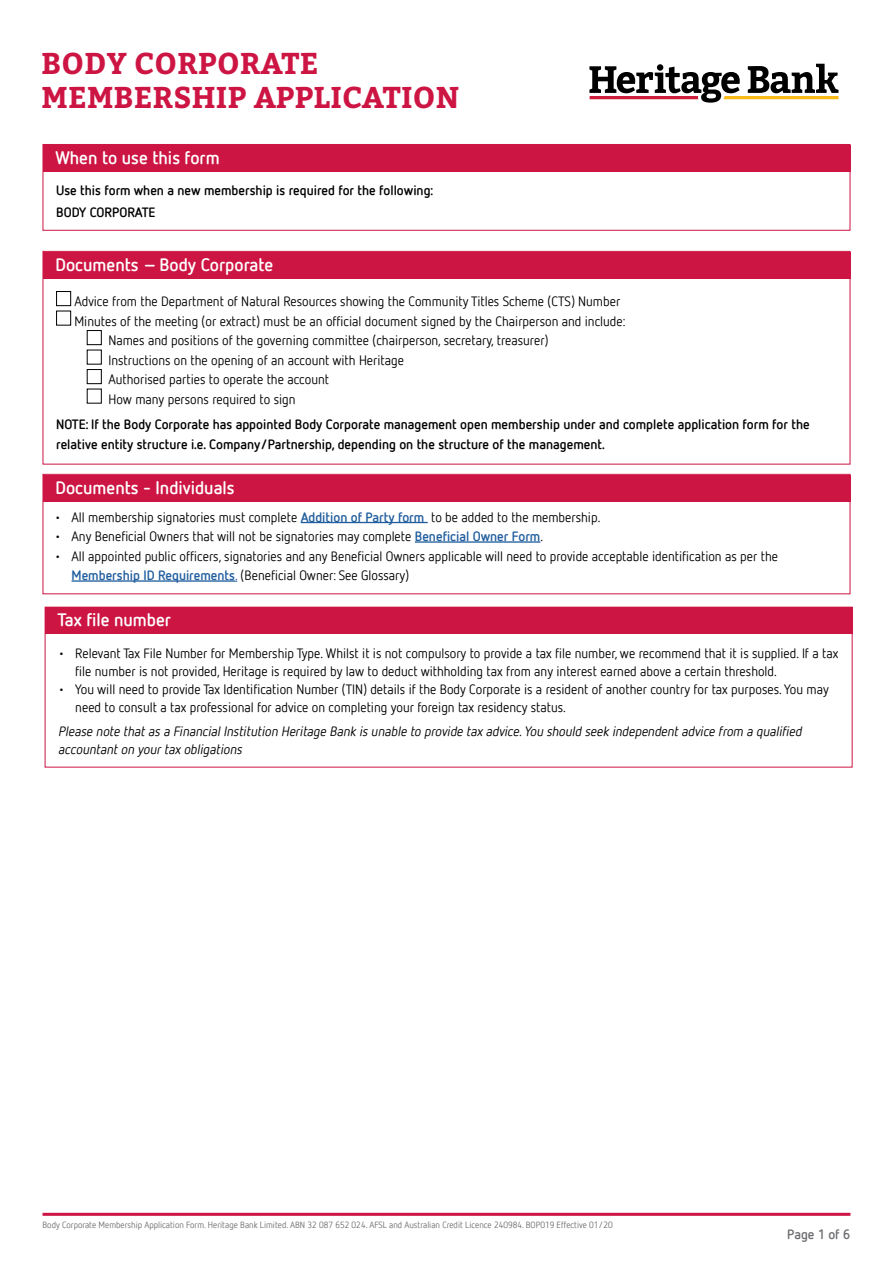
<style>
.page{position:relative;width:893px;height:1263px;background:#fff}
.page>*{position:absolute;margin:0;border:0;box-sizing:border-box;transform-origin:0 0}
.t1{font:700 30px/33px "Bitter";letter-spacing:.01em;color:#cd1543}
.t2{font:700 18px "Netto Offc";color:#fff}
.t3{font:13.5px/18px "Netto Offc";color:#000}
.t4{font:700 13.5px/22.2px "Netto Offc";color:#000}
.t5{font:italic 13.5px/18px "Netto Offc";color:#000}
.t6{font:700 13.5px "Netto Offc";color:#6d6e71}
.t7{font:9px "Netto Offc";color:#6d6e71}
.s1{font-weight:700;color:#215e9e}
.s2{color:#215e9e}
</style>
<div class="page">
<svg style="left:589px;top:64px;width:249px;height:39px"></svg>
<hr style="left:43px;top:1213px;width:807px;height:3px;background:#cd1543">
<div style="left:43px;top:145px;width:807px;height:26px;background:#cd1543"></div>
<div style="left:43px;top:144px;width:807px;height:87px;border:1px solid #cd1543"></div>
<div style="left:43px;top:252px;width:807px;height:26px;background:#cd1543"></div>
<div style="left:43px;top:251px;width:807px;height:214px;border:1px solid #cd1543"></div>
<div style="left:56px;top:291px;width:15px;height:15px;border:1px solid #000"></div>
<div style="left:56px;top:311px;width:15px;height:14px;border:1px solid #000"></div>
<div style="left:87px;top:330px;width:15px;height:15px;border:1px solid #000"></div>
<div style="left:87px;top:350px;width:15px;height:14px;border:1px solid #000"></div>
<div style="left:87px;top:369px;width:15px;height:15px;border:1px solid #000"></div>
<div style="left:87px;top:389px;width:15px;height:14px;border:1px solid #000"></div>
<div style="left:45px;top:608px;width:807px;height:26px;background:#cd1543"></div>
<div style="left:45px;top:607px;width:808px;height:160px;border:1px solid #cd1543"></div>
<div style="left:43px;top:475px;width:807px;height:26px;background:#cd1543"></div>
<div style="left:43px;top:474px;width:807px;height:120px;border:1px solid #cd1543"></div>
<hr style="left:301px;top:522px;width:127px;height:1px;background:#215e9e">
<hr style="left:415px;top:541px;width:125px;height:2px;background:#215e9e">
<hr style="left:72px;top:580px;width:163px;height:2px;background:#215e9e">
<h1 class="t1" style="left:42px;top:47px;width:419px">BODY CORPORATE<br>MEMBERSHIP APPLICATION</h1>
<h2 class="t2" style="left:55px;top:146px;width:166px">When to use this form</h2>
<p class="t4" style="left:56px;top:178px;width:379px">Use this form when a new membership is required for the following:<br>BODY CORPORATE</p>
<h2 class="t2" style="left:55px;top:253px;width:219px">Documents – Body Corporate</h2>
<p class="t3" style="left:74px;top:292px;width:547px">Advice from the Department of Natural Resources showing the Community Titles Scheme (CTS) Number</p>
<p class="t3" style="left:74px;top:311px;width:553px">Minutes of the meeting (or extract) must be an official document signed by the Chairperson and include:</p>
<p class="t3" style="left:108px;top:331px;width:442px">Names and positions of the governing committee (chairperson, secretary, treasurer)</p>
<p class="t3" style="left:108px;top:350px;width:297px">Instructions on the opening of an account with Heritage</p>
<p class="t3" style="left:108px;top:370px;width:222px">Authorised parties to operate the account</p>
<p class="t3" style="left:108px;top:389px;width:189px">How many persons required to sign</p>
<p class="t4" style="left:56px;top:414px;width:755px;line-height:19.5px">NOTE: If the Body Corporate has appointed Body Corporate management open membership under and complete application form for the relative entity structure i.e. Company/Partnership, depending on the structure of the management.</p>
<h2 class="t2" style="left:55px;top:476px;width:181px">Documents - Individuals</h2>
<p class="t3" style="left:55px;top:508px;width:547px">• All membership signatories must complete <span class="s1">Addition of Party form</span> to be added to the membership.</p>
<p class="t3" style="left:55px;top:527px;width:490px">• Any Beneficial Owners that will not be signatories may complete <span class="s1">Beneficial Owner Form</span>.</p>
<p class="t3" style="left:72px;top:546px;width:708px;line-height:19.5px;text-indent:-17px">• All appointed public officers, signatories and any Beneficial Owners applicable will need to provide acceptable identification as per the<br><span class="s1">Membership ID Requirements</span><span class="s2">.</span> (Beneficial Owner: See Glossary)</p>
<h2 class="t2" style="left:58px;top:609px;width:115px">Tax file number</h2>
<p class="t3" style="left:75px;top:644px;width:764px;text-indent:-17px">• Relevant Tax File Number for Membership Type. Whilst it is not compulsory to provide a tax file number, we recommend that it is supplied. If a tax file number is not provided, Heritage is required by law to deduct withholding tax from any interest earned above a certain threshold.</p>
<p class="t3" style="left:75px;top:680px;width:755px;text-indent:-17px">• You will need to provide Tax Identification Number (TIN) details if the Body Corporate is a resident of another country for tax purposes. You may need to consult a tax professional for advice on completing your foreign tax residency status.</p>
<p class="t5" style="left:58px;top:722px;width:748px">Please note thatas a FinancialInstitution Heritage Bank is unable to provide tax advice.You should seek independentadvice from a qualified accountanton yourtax obligations</p>
<p class="t7" style="left:43px;top:1219px;width:572px">Body Corporate Membership Application Form. Heritage Bank Limited. ABN 32 087 652 024. AFSL and Australian Credit Licence 240984. BOP019 Effective 01/20</p>
<p class="t6" style="left:787px;top:1225px;width:64px">Page 1 of 6</p>
</div>
